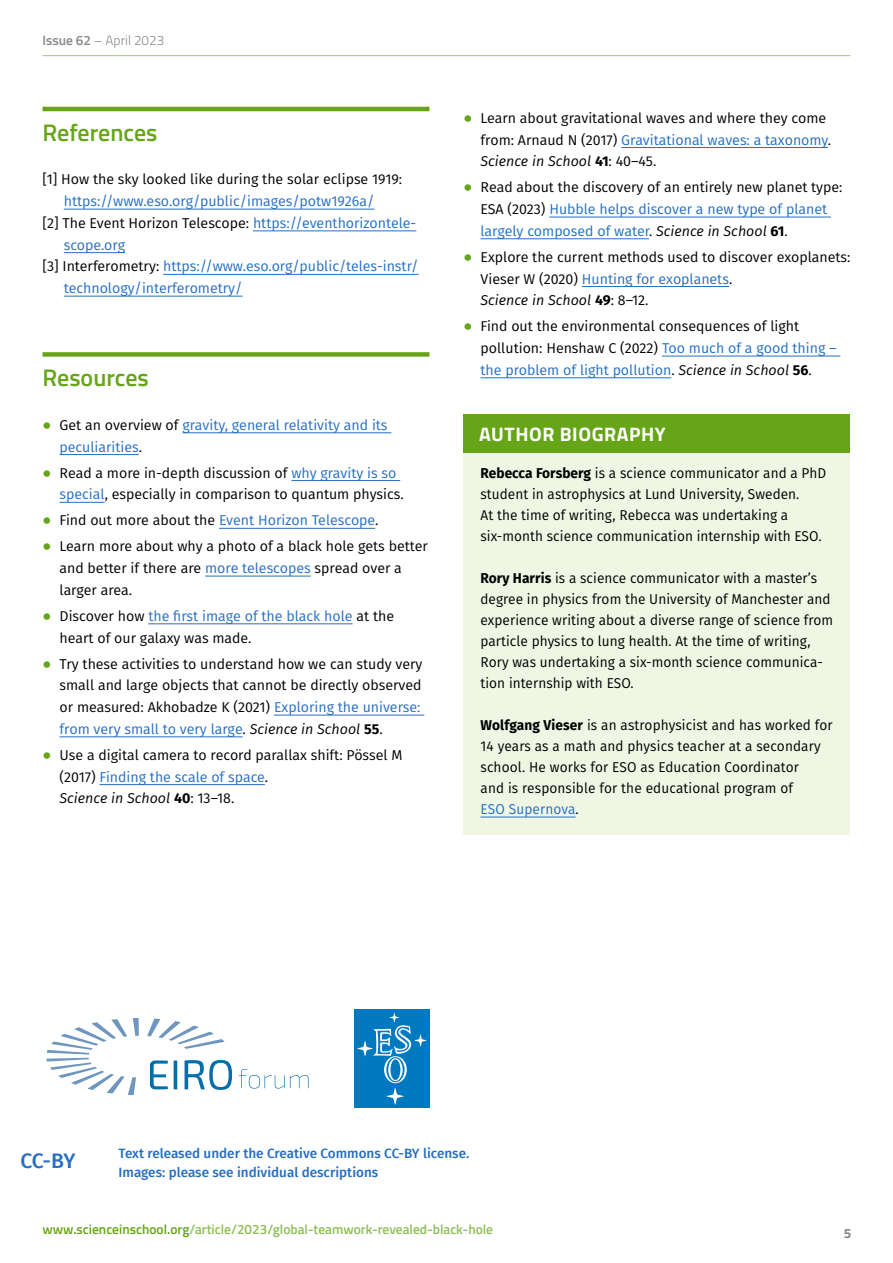
<style>
.page{position:relative;width:893px;height:1263px;background:#fff}
.page>*{position:absolute;margin:0;border:0;box-sizing:border-box;transform-origin:0 0}
.t1{font:600 24px "Titillium Web";color:#65a517}
.t2{font:500 21px "Fira Sans";color:#256fc1}
.t3{font:700 19.5px "Titillium Web";letter-spacing:.03em;color:#fff}
.t4{font:14.25px/21.8px "Fira Sans";color:#000}
.t5{font:14.25px/21px "Fira Sans";color:#000;scale:.96 1}
.t6{font:14.25px/21.8px "Fira Sans";color:#256fc1}
.t7{font:500 13.5px/19.5px "Fira Sans";color:#256fc1}
.t8{font:600 13.5px "Titillium Web";color:#90be58}
.t9{font:300 13.5px "Titillium Web";color:#878988}
.t10{font:700 13.5px "Titillium Web";color:#878988}
.s1{font-weight:600}
.s2{color:#256fc1}
.s3{color:#000}
.s4{color:#65a517}
.s5{font-style:italic}
.s6{font-weight:700}
</style>
<div class="page">
<hr style="left:43px;top:55px;width:807px;height:1px;background:#a3c974">
<div style="left:463px;top:452px;width:387px;height:383px;background:#eff7e4"></div>
<hr style="left:480px;top:817px;width:96px;height:1px;background:#256fc1">
<div style="left:463px;top:414px;width:387px;height:38px;background:#65a517"></div>
<svg style="left:147px;top:1018px;width:77px;height:31px"></svg>
<svg style="left:46px;top:1018px;width:93px;height:77px"></svg>
<svg style="left:239px;top:1069px;width:70px;height:19px"></svg>
<svg style="left:150px;top:1060px;width:82px;height:30px"></svg>
<hr style="left:43px;top:107px;width:386px;height:4px;background:#65a517">
<hr style="left:64px;top:209px;width:310px;height:1px;background:#256fc1">
<hr style="left:253px;top:231px;width:163px;height:1px;background:#256fc1">
<hr style="left:64px;top:252px;width:61px;height:1px;background:#256fc1">
<hr style="left:163px;top:274px;width:256px;height:1px;background:#256fc1">
<hr style="left:64px;top:296px;width:179px;height:1px;background:#256fc1">
<div style="left:43px;top:352px;width:386px;height:5px;background:#65a517"></div>
<hr style="left:182px;top:432px;width:209px;height:1px;background:#256fc1">
<hr style="left:60px;top:454px;width:79px;height:1px;background:#256fc1">
<hr style="left:291px;top:480px;width:109px;height:1px;background:#256fc1">
<hr style="left:60px;top:502px;width:45px;height:1px;background:#256fc1">
<hr style="left:219px;top:528px;width:156px;height:1px;background:#256fc1">
<hr style="left:205px;top:576px;width:106px;height:1px;background:#256fc1">
<hr style="left:148px;top:624px;width:205px;height:1px;background:#256fc1">
<hr style="left:274px;top:715px;width:150px;height:1px;background:#256fc1">
<hr style="left:60px;top:737px;width:183px;height:1px;background:#256fc1">
<hr style="left:100px;top:784px;width:165px;height:1px;background:#256fc1">
<hr style="left:621px;top:147px;width:207px;height:1px;background:#256fc1">
<hr style="left:549px;top:217px;width:282px;height:1px;background:#256fc1">
<hr style="left:480px;top:238px;width:169px;height:1px;background:#256fc1">
<hr style="left:582px;top:286px;width:147px;height:1px;background:#256fc1">
<hr style="left:662px;top:356px;width:178px;height:1px;background:#256fc1">
<hr style="left:480px;top:377px;width:191px;height:1px;background:#256fc1">
<div style="left:354px;top:1009px;width:75px;height:99px;background:#0079c0"></div>
<svg style="left:357px;top:1013px;width:70px;height:92px"></svg>
<p class="t9" style="left:43px;top:31px;width:123px"><span class="s1">Issue 62</span> – April 2023</p>
<h1 class="t1" style="left:43px;top:115px;width:116px">References</h1>
<p class="t4" style="left:43px;top:168px;width:361px">[1] How the sky looked like during the solar eclipse 1919:</p>
<p class="t6" style="left:64px;top:190px;width:312px">https://www.eso.org/public/images/potw1926a/</p>
<p class="t4" style="left:43px;top:212px;width:375px">[2] The Event Horizon Telescope: <span class="s2">https://eventhorizontele-</span></p>
<p class="t6" style="left:64px;top:233px;width:63px">scope.org</p>
<p class="t6" style="left:43px;top:255px;width:378px"><span class="s3">[3] Interferometry:</span> https://www.eso.org/public/teles-instr/</p>
<p class="t6" style="left:64px;top:277px;width:180px">technology/interferometry/</p>
<h1 class="t1" style="left:43px;top:360px;width:108px">Resources</h1>
<p class="t6" style="left:60px;top:414px;width:330px;text-indent:-17px"><span class="s4">⦁</span> <span class="s3">Get an overview of</span> gravity, general relativity and its peculiarities<span class="s3">.</span></p>
<p class="t4" style="left:60px;top:461px;width:346px;text-indent:-17px"><span class="s4">⦁</span> Read a more in-depth discussion of <span class="s2">why gravity is so special</span>, especially in comparison to quantum physics.</p>
<p class="t4" style="left:43px;top:507px;width:387px;line-height:26px"><span class="s4">⦁</span> Find out more about the <span class="s2">Event Horizon Telescope</span>.<br><span class="s4">⦁</span> Learn more about why a photo of a black hole gets better</p>
<p class="t4" style="left:60px;top:557px;width:344px">and better if there are <span class="s2">more telescopes</span> spread over a larger area.</p>
<p class="t4" style="left:60px;top:605px;width:336px;text-indent:-17px"><span class="s4">⦁</span> Discover how <span class="s2">the first image of the black hole</span> at the heart of our galaxy was made.</p>
<p class="t4" style="left:60px;top:652px;width:364px;text-indent:-17px"><span class="s4">⦁</span> Try these activities to understand how we can study very small and large objects that cannot be directly observed or measured: Akhobadze K (2021) <span class="s2">Exploring the universe: from very small to very large</span>. <span class="s5">Science in School</span> <span class="s6">55</span>.</p>
<p class="t4" style="left:60px;top:744px;width:344px;text-indent:-17px"><span class="s4">⦁</span> Use a digital camera to record parallax shift: Pössel M (2017) <span class="s2">Finding the scale of space</span>.<br><span class="s5">Science in School</span> <span class="s6">40</span>: 13–18.</p>
<p class="t4" style="left:480px;top:107px;width:352px;text-indent:-17px"><span class="s4">⦁</span> Learn about gravitational waves and where they come from: Arnaud N (2017) <span class="s2">Gravitational waves: a taxonomy</span>.<br><span class="s5">Science in School</span> <span class="s6">41</span>: 40–45.</p>
<p class="t4" style="left:480px;top:176px;width:364px;text-indent:-17px"><span class="s4">⦁</span> Read about the discovery of an entirely new planet type:<br>ESA (2023) <span class="s2">Hubble helps discover a new type of planet largely composed of water</span>. <span class="s5">Science in School</span> <span class="s6">61</span>.</p>
<p class="t4" style="left:481px;top:246px;width:371px;text-indent:-17px"><span class="s4">⦁</span> Explore the current methods used to discover exoplanets:<br>Vieser W (2020) <span class="s2">Hunting for exoplanets</span>.<br><span class="s5">Science in School</span> <span class="s6">49</span>: 8–12.</p>
<p class="t4" style="left:481px;top:315px;width:358px;text-indent:-17px"><span class="s4">⦁</span> Find out the environmental consequences of light pollution: Henshaw C (2022) <span class="s2">Too much of a good thing – the problem of light pollution</span>. <span class="s5">Science in School</span> <span class="s6">56</span>.</p>
<h3 class="t3" style="left:479px;top:419px;width:188px">AUTHOR BIOGRAPHY</h3>
<p class="t5" style="left:480px;top:462px;width:361px"><span class="s6">Rebecca Forsberg</span> is a science communicator and a PhD student in astrophysics at Lund University, Sweden.<br>At the time of writing, Rebecca was undertaking a six-month science communication internship with ESO.</p>
<p class="t5" style="left:480px;top:567px;width:369px"><span class="s6">Rory Harris</span> is a science communicator with a master’s degree in physics from the University of Manchester and experience writing about a diverse range of science from particle physics to lung health. At the time of writing, Rory was undertaking a six-month science communica&shy;tion internship with ESO.</p>
<p class="t5" style="left:480px;top:714px;width:368px"><span class="s6">Wolfgang Vieser</span> is an astrophysicist and has worked for 14 years as a math and physics teacher at a secondary school. He works for ESO as Education Coordinator<br>and is responsible for the educational program of<br><span class="s2">ESO Supernova</span>.</p>
<h2 class="t2" style="left:20px;top:1144px;width:57px">CC-BY</h2>
<p class="t7" style="left:119px;top:1142px;width:352px">Text released under the Creative Commons CC-BY license.<br>Images: please see individual descriptions</p>
<p class="t8" style="left:43px;top:1219px;width:452px"><span class="s4">www.scienceinschool.org</span>/article/2023/global-teamwork-revealed-black-hole</p>
<p class="t10" style="left:844px;top:1223px;width:9px">5</p>
</div>
